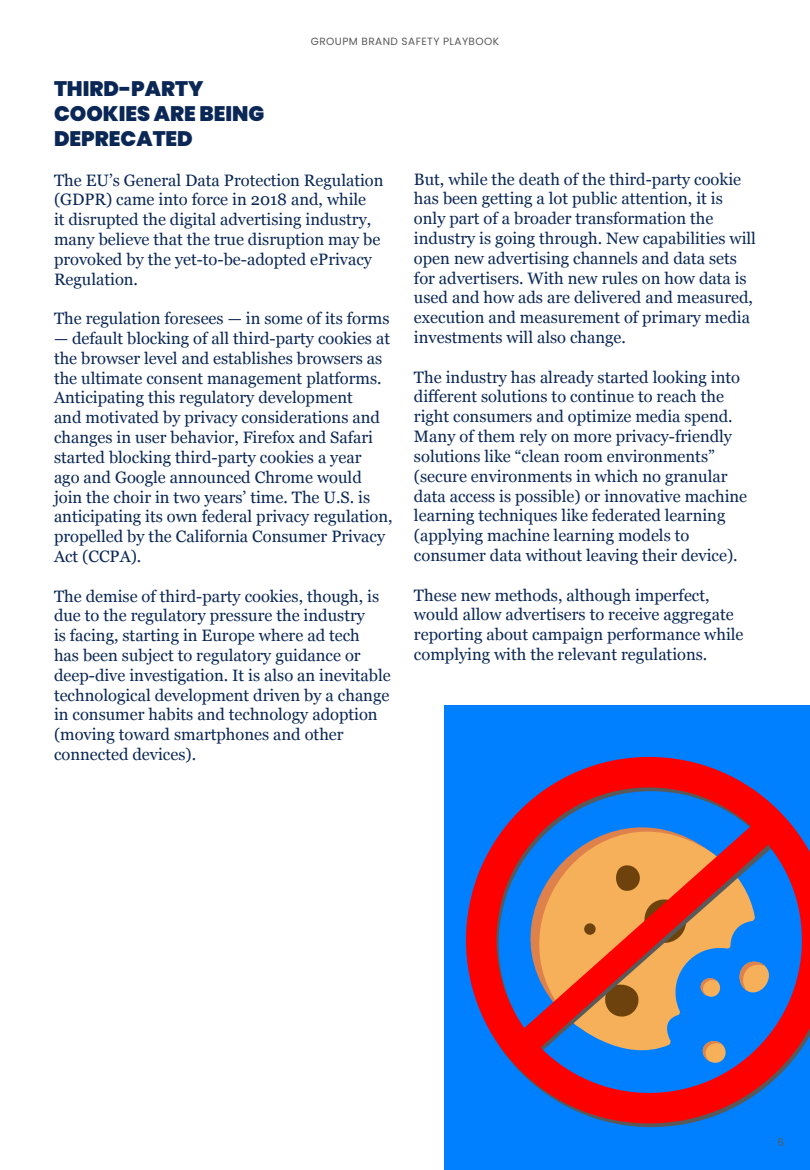
<style>
.page{position:relative;width:810px;height:1170px;background:#fff}
.page>*{position:absolute;margin:0;border:0;box-sizing:border-box;transform-origin:0 0}
.t1{font:900 21px/25.2px "Poppins";color:#0a2756}
.t2{font:16.5px/19.8px "Georgia";color:#0a2756}
.t3{font:10.5px "Poppins";letter-spacing:.04em;color:#595959}
</style>
<div class="page">
<div style="left:444px;top:706px;width:366px;height:464px;background:#0080ff"></div>
<svg style="left:466px;top:757px;width:344px;height:366px"></svg>
<svg style="left:512px;top:814px;width:269px;height:244px"></svg>
<p class="t3" style="left:311px;top:35px;width:190px">GROUPM BRAND SAFETY PLAYBOOK</p>
<p class="t1" style="left:54px;top:76px;width:212px">THIRD-PARTY<br>COOKIES ARE BEING<br>DEPRECATED</p>
<p class="t2" style="left:54px;top:169px;width:331px">The EU’s General Data Protection Regulation (GDPR) came into force in 2018 and, while<br>it disrupted the digital advertising industry, many believe that the true disruption may be provoked by the yet-to-be-adopted ePrivacy Regulation.</p>
<p class="t2" style="left:54px;top:308px;width:337px">The regulation foresees — in some of its forms</p>
<p class="t2" style="left:54px;top:328px;width:340px">— default blocking of all third-party cookies at the browser level and establishes browsers as the ultimate consent management platforms.<br>Anticipating this regulatory development<br>and motivated by privacy considerations and changes in user behavior, Firefox and Safari started blocking third-party cookies a year<br>ago and Google announced Chrome would join the choir in two years’ time. The U.S. is anticipating its own federal privacy regulation, propelled by the California Consumer Privacy Act (CCPA).</p>
<p class="t2" style="left:54px;top:585px;width:338px">The demise of third-party cookies, though, is due to the regulatory pressure the industry<br>is facing, starting in Europe where ad tech<br>has been subject to regulatory guidance or deep-dive investigation. It is also an inevitable technological development driven by a change in consumer habits and technology adoption (moving toward smartphones and other connected devices).</p>
<p class="t2" style="left:414px;top:168px;width:343px">But, while the death of the third-party cookie has been getting a lot public attention, it is only part of a broader transformation the industry is going through. New capabilities will open new advertising channels and data sets for advertisers. With new rules on how data is used and how ads are delivered and measured, execution and measurement of primary media investments will also change.</p>
<p class="t2" style="left:414px;top:366px;width:335px">The industry has already started looking into different solutions to continue to reach the right consumers and optimize media spend.<br>Many of them rely on more privacy-friendly solutions like “clean room environments” (secure environments in which no granular data access is possible) or innovative machine learning techniques like federated learning (applying machine learning models to consumer data without leaving their device).</p>
<p class="t2" style="left:414px;top:584px;width:331px">These new methods, although imperfect, would allow advertisers to receive aggregate reporting about campaign performance while complying with the relevant regulations.</p>
<p class="t3" style="left:777px;top:1136px;width:8px">6</p>
</div>
